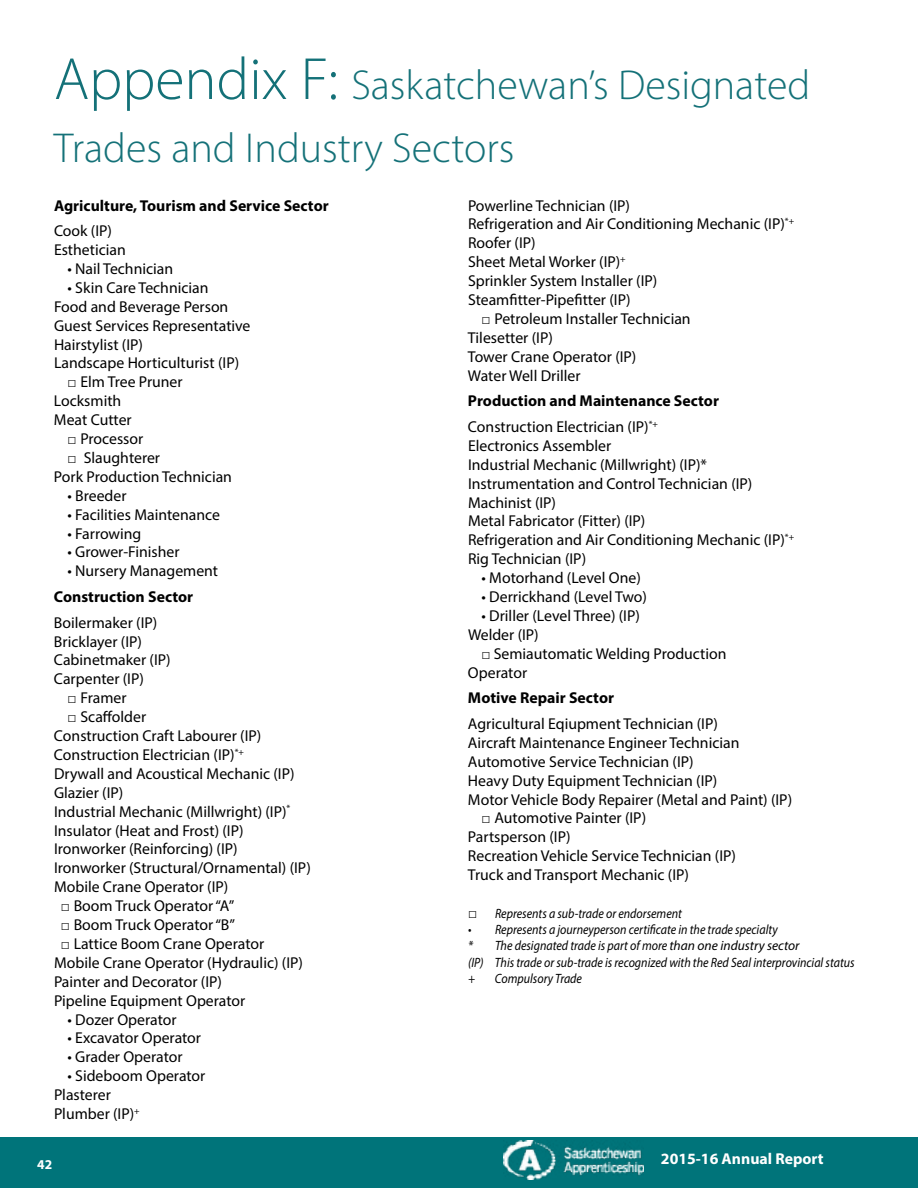
<style>
.page{position:relative;width:918px;height:1188px;background:#fff}
.page>*{position:absolute;margin:0;border:0;box-sizing:border-box;transform-origin:0 0}
.t1{font:300 42px/63px "Myriad Pro";color:#147178}
.t2{font:15.75px/18.9px "Myriad Pro";color:#000}
.t3{font:700 15.75px/25.7px "Myriad Pro";color:#000}
.t4{font:700 15.75px "Myriad Pro";color:#fff}
.t5{font:italic 13.5px/16.2px "Myriad Pro";color:#000;scale:.89 1}
.t6{font:700 13.5px "Myriad Pro";color:#fff}
.s1{font-size:60px}
.s2{font-family:"Arial";font-size:15px}
.s3{font-weight:400}
.s4{font-family:"Arial";font-style:normal;font-size:15px}
</style>
<div class="page">
<div style="left:0;top:1137px;width:918px;height:51px;background:#00747a"></div>
<img style="left:503px;top:1141px;width:141px;height:39px">
<h1 class="t1" style="left:54px;top:53px;width:758px"><span class="s1">Appendix F:</span> Saskatchewan’s Designated<br>Trades and Industry Sectors</h1>
<p class="t3" style="left:54px;top:192px;width:276px">Agriculture, Tourism and Service Sector</p>
<p class="t2" style="left:54px;top:221px;width:73px">Cook (IP)<br>Esthetician</p>
<p class="t2" style="left:67px;top:259px;width:107px">• Nail Technician</p>
<p class="t2" style="left:54px;top:278px;width:198px;text-indent:13px">• Skin Care Technician<br>Food and Beverage Person<br>Guest Services Representative<br>Hairstylist (IP)<br>Landscape Horticulturist (IP)</p>
<p class="t2" style="left:54px;top:372px;width:130px;text-indent:14px"><span class="s2">□</span> Elm Tree Pruner<br>Locksmith<br>Meat Cutter</p>
<p class="t2" style="left:68px;top:429px;width:77px"><span class="s2">□</span> Processor</p>
<p class="t2" style="left:54px;top:448px;width:180px;text-indent:14px"><span class="s2">□</span> Slaughterer<br>Pork Production Technician</p>
<p class="t2" style="left:67px;top:486px;width:61px">• Breeder</p>
<p class="t2" style="left:67px;top:505px;width:154px">• Facilities Maintenance</p>
<p class="t2" style="left:67px;top:524px;width:75px">• Farrowing</p>
<p class="t2" style="left:67px;top:543px;width:114px">• Grower-Finisher</p>
<p class="t2" style="left:67px;top:561px;width:152px">• Nursery Management</p>
<p class="t3" style="left:54px;top:583px;width:141px">Construction Sector</p>
<p class="t2" style="left:54px;top:613px;width:118px">Boilermaker (IP)<br>Bricklayer (IP)<br>Cabinetmaker (IP)<br>Carpenter (IP)</p>
<p class="t2" style="left:68px;top:688px;width:61px"><span class="s2">□</span> Framer</p>
<p class="t2" style="left:54px;top:707px;width:258px;text-indent:14px"><span class="s2">□</span> Scaffolder<br>Construction Craft Labourer (IP)<br>Construction Electrician (IP)<sup>*+<br></sup>Drywall and Acoustical Mechanic (IP)<br>Glazier (IP)<br>Industrial Mechanic (Millwright) (IP)<sup>*<br></sup>Insulator (Heat and Frost) (IP)<br>Ironworker (Reinforcing) (IP)<br>Ironworker (Structural/Ornamental) (IP)<br>Mobile Crane Operator (IP)</p>
<p class="t2" style="left:61px;top:896px;width:175px"><span class="s2">□</span> Boom Truck Operator “A”</p>
<p class="t2" style="left:61px;top:915px;width:176px"><span class="s2">□</span> Boom Truck Operator “B”</p>
<p class="t2" style="left:54px;top:934px;width:251px;text-indent:7px"><span class="s2">□</span> Lattice Boom Crane Operator<br>Mobile Crane Operator (Hydraulic) (IP)<br>Painter and Decorator (IP)<br>Pipeline Equipment Operator</p>
<p class="t2" style="left:68px;top:1010px;width:111px">• Dozer Operator</p>
<p class="t2" style="left:68px;top:1029px;width:135px">• Excavator Operator</p>
<p class="t2" style="left:68px;top:1047px;width:117px">• Grader Operator</p>
<p class="t2" style="left:54px;top:1066px;width:153px;text-indent:13px">• Sideboom Operator<br>Plasterer<br>Plumber (IP)<sup>+</sup></p>
<p class="t2" style="left:468px;top:196px;width:328px">Powerline Technician (IP)<br>Refrigeration and Air Conditioning Mechanic (IP)<sup>*+<br></sup>Roofer (IP)<br>Sheet Metal Worker (IP)<sup>+<br></sup>Sprinkler System Installer (IP)<br>Steamfitter-Pipefitter (IP)</p>
<p class="t2" style="left:468px;top:309px;width:224px;text-indent:14px"><span class="s2">□</span> Petroleum Installer Technician<br>Tilesetter (IP)<br>Tower Crane Operator (IP)<br>Water Well Driller</p>
<p class="t3" style="left:468px;top:388px;width:253px">Production and Maintenance Sector<br><span class="s3">Construction Electrician (IP)</span><sup>*+</sup></p>
<p class="t2" style="left:468px;top:436px;width:328px">Electronics Assembler<br>Industrial Mechanic (Millwright) (IP)* Instrumentation and Control Technician (IP)<br>Machinist (IP)<br>Metal Fabricator (Fitter) (IP)<br>Refrigeration and Air Conditioning Mechanic (IP)<sup>*+ </sup>Rig Technician (IP)</p>
<p class="t2" style="left:481px;top:568px;width:161px">• Motorhand (Level One)</p>
<p class="t2" style="left:481px;top:587px;width:167px">• Derrickhand (Level Two)</p>
<p class="t2" style="left:468px;top:606px;width:173px;text-indent:13px">• Driller (Level Three) (IP)<br>Welder (IP)</p>
<p class="t2" style="left:468px;top:644px;width:260px;text-indent:14px"><span class="s2">□</span> Semiautomatic Welding Production<br>Operator</p>
<p class="t3" style="left:468px;top:685px;width:148px">Motive Repair Sector</p>
<p class="t2" style="left:468px;top:714px;width:326px">Agricultural Eqiupment Technician (IP)<br>Aircraft Maintenance Engineer Technician Automotive Service Technician (IP)<br>Heavy Duty Equipment Technician (IP)<br>Motor Vehicle Body Repairer (Metal and Paint) (IP)</p>
<p class="t2" style="left:468px;top:808px;width:269px;text-indent:14px"><span class="s2">□</span> Automotive Painter (IP)<br>Partsperson (IP)<br>Recreation Vehicle Service Technician (IP)<br>Truck and Transport Mechanic (IP)</p>
<p class="t5" style="left:468px;top:905px;width:242px"><span class="s4">□</span> Represents a sub-trade or endorsement</p>
<p class="t5" style="left:468px;top:921px;width:436px">• Represents a journeyperson certificate in the trade specialty<br>* The designated trade is part of more than one industry sector<br>(IP) This trade or sub-trade is recognized with the Red Seal interprovincial status +</p>
<p class="t5" style="left:495px;top:970px;width:99px">Compulsory Trade</p>
<p class="t6" style="left:37px;top:1155px;width:17px">42</p>
<p class="t4" style="left:661px;top:1149px;width:164px">2015-16 Annual Report</p>
</div>
